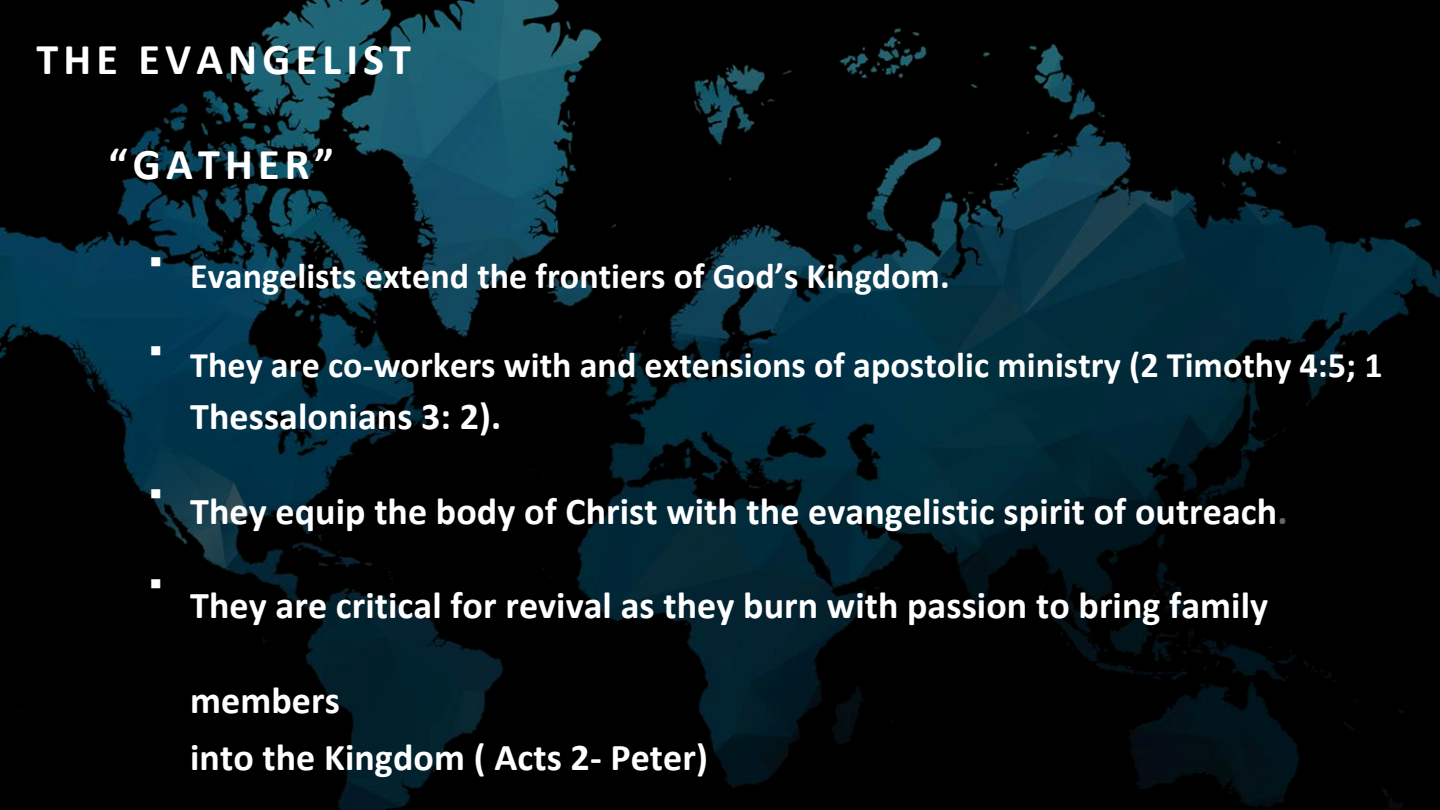
<style>
.page{position:relative;width:1440px;height:810px;background:#fff}
.page>*{position:absolute;margin:0;border:0;box-sizing:border-box;transform-origin:0 0}
.t1{font:700 44.1px "Calibri";letter-spacing:.12em;color:#fff}
.t2{font:700 38px "Calibri";letter-spacing:.005em;color:#fff}
.t3{font:700 36.1px "Calibri";color:#fff}
.t4{font:36.1px "Arimo";color:#fff}
.t5{font:36px "Arimo";color:#fff}
.s1{color:#666}
</style>
<div class="page">
<img style="left:0;top:0;width:1440px;height:810px">
<h1 class="t1" style="left:37px;top:41px;width:376px">THE EVANGELIST</h1>
<h1 class="t1" style="left:109px;top:146px;width:227px">“GATHER”</h1>
<p class="t4" style="left:149px;top:240px;width:14px">▪</p>
<p class="t4" style="left:149px;top:330px;width:14px">▪</p>
<p class="t5" style="left:149px;top:473px;width:14px">▪</p>
<p class="t5" style="left:149px;top:562px;width:14px">▪</p>
<p class="t3" style="left:190px;top:261px;width:761px">Evangelists extend the frontiers of God’s Kingdom.</p>
<p class="t3" style="left:190px;top:350px;width:1194px">They are co-workers with and extensions of apostolic ministry (2 Timothy 4:5; 1</p>
<p class="t2" style="left:190px;top:401px;width:313px">Thessalonians 3: 2).</p>
<p class="t2" style="left:190px;top:495px;width:1099px">They equip the body of Christ with the evangelistic spirit of outreach<span class="s1">.</span></p>
<p class="t2" style="left:190px;top:590px;width:1079px">They are critical for revival as they burn with passion to bring family</p>
<p class="t2" style="left:190px;top:684px;width:151px">members</p>
<p class="t2" style="left:190px;top:741px;width:519px">into the Kingdom ( Acts 2- Peter)</p>
</div>
